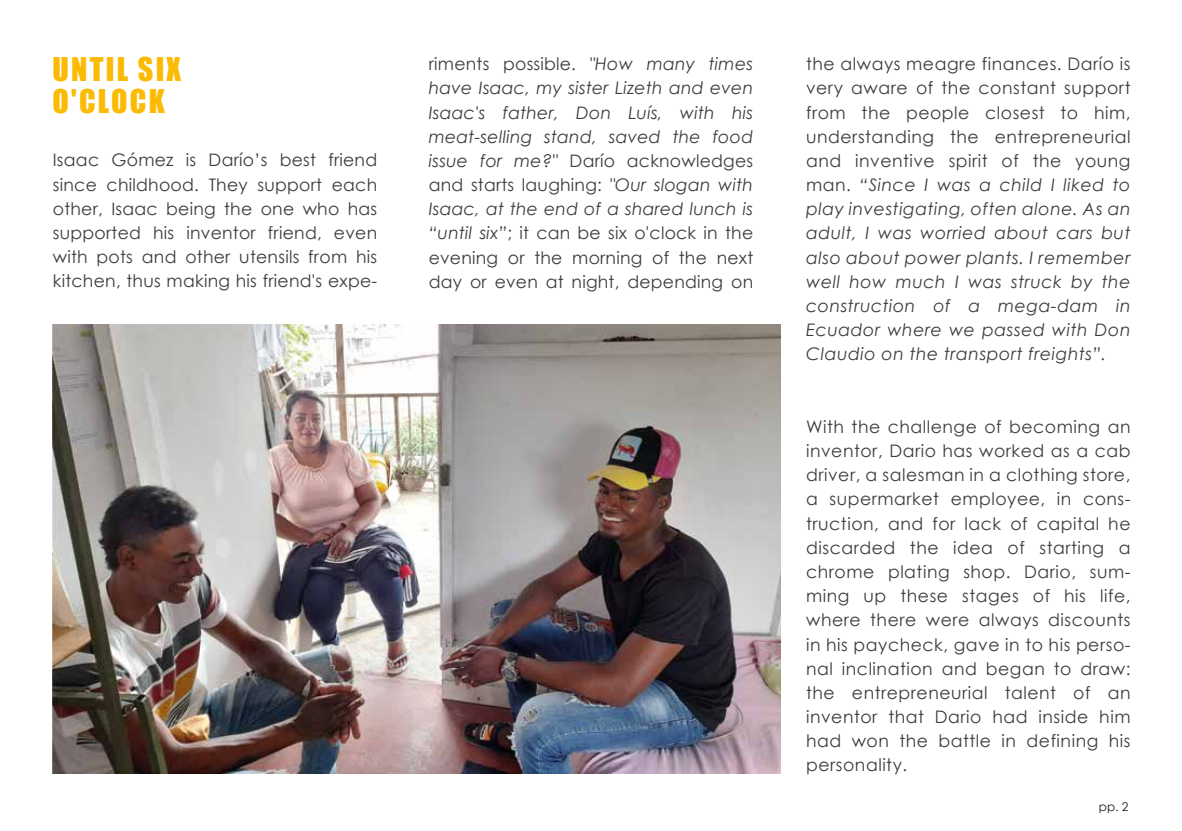
<style>
.page{position:relative;width:1182px;height:831px;background:#fff}
.page>*{position:absolute;margin:0;border:0;box-sizing:border-box;transform-origin:0 0}
.t1{font:30px/31.5px "Impact";letter-spacing:.075em;color:#fbbb05}
.t2{font:italic 17.25px/24.2px "Century Gothic";letter-spacing:.02em;color:#3c3c3b;text-align:justify}
.t3{font:17.25px/24.2px "Century Gothic";letter-spacing:.025em;color:#3c3c3b;text-align:justify}
.t4{font:12px "Century Gothic";color:#1d1d1b}
.s1{font-style:normal}
</style>
<div class="page">
<img style="left:53px;top:324px;width:728px;height:449px">
<h1 class="t1" style="left:53px;top:53px;width:130px">UNTIL SIX<br>O'CLOCK</h1>
<p class="t3" style="left:53px;top:148px;width:326px">Isaac Gómez is Darío’s best friend since childhood. They support each other, Isaac being the one who has supported his inventor friend, even with pots and other utensils from his kitchen, thus making his friend's expe-</p>
<p class="t2" style="left:429px;top:52px;width:326px"><span class="s1">riments possible.</span> "How many times have Isaac, my sister Lizeth and even Isaac's father, Don Luís, with his meat-selling stand, saved the food issue for me?" <span class="s1">Darío acknowledges and starts laughing:</span> "Our slogan with Isaac, at the end of a shared lunch is “until six”<span class="s1">; it can be six o'clock in the evening or the morning of the next day or even at night, depending on</span></p>
<p class="t2" style="left:806px;top:52px;width:326px"><span class="s1">the always meagre finances. Darío is very aware of the constant support from the people closest to him, understanding the entrepreneurial and inventive spirit of the young man.</span> “Since I was a child I liked to play investigating, often alone. As an adult, I was worried about cars but also about power plants. I remember well how much I was struck by the construction of a mega-dam in Ecuador where we passed with Don Claudio on the transport freights”.</p>
<p class="t3" style="left:806px;top:414px;width:326px">With the challenge of becoming an inventor, Dario has worked as a cab driver, a salesman in a clothing store, a supermarket employee, in cons&shy;truction, and for lack of capital he discarded the idea of starting a chrome plating shop. Dario, sum&shy;ming up these stages of his life, where there were always discounts in his paycheck, gave in to his perso&shy;nal inclination and began to draw: the entrepreneurial talent of an inventor that Dario had inside him had won the battle in defining his personality.</p>
<p class="t4" style="left:1099px;top:797px;width:31px">pp. 2</p>
</div>
